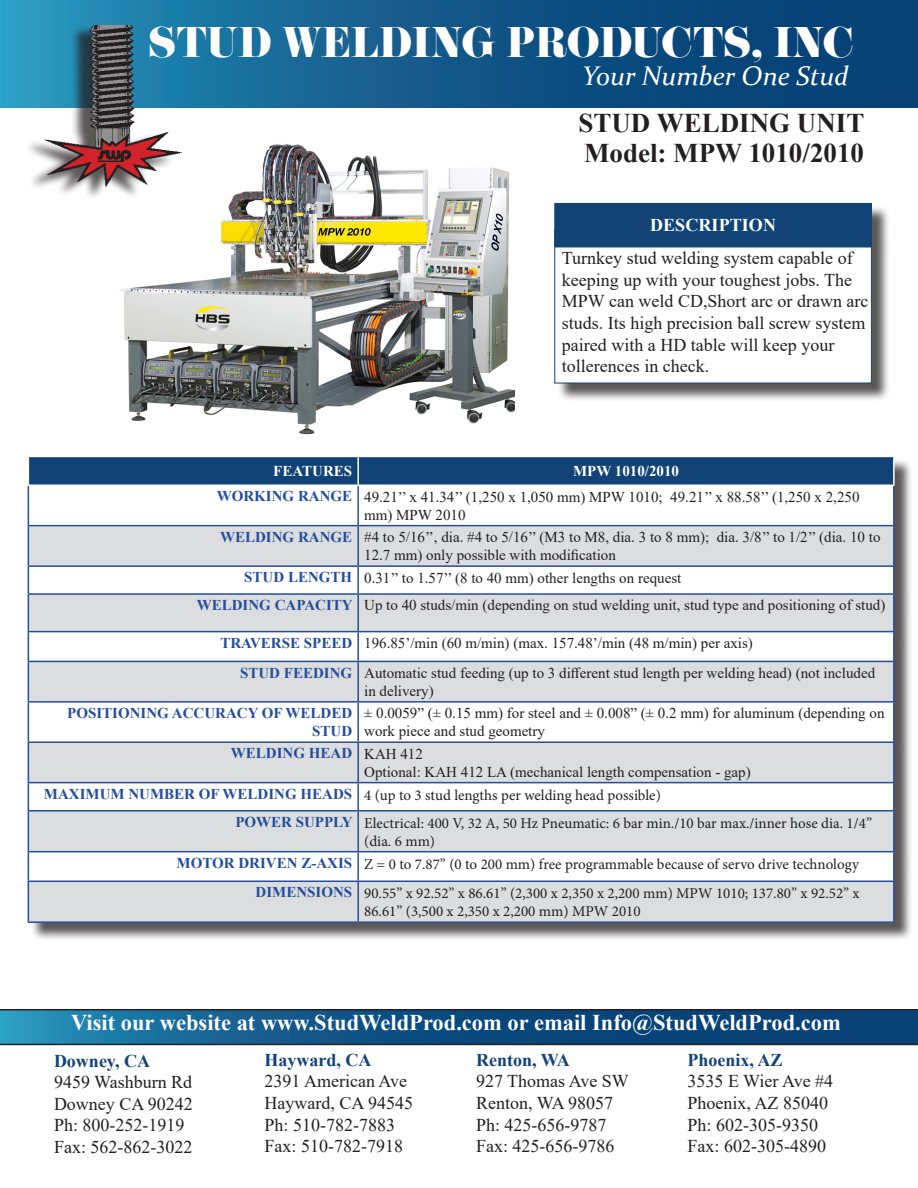
<style>
.page{position:relative;width:918px;height:1188px;background:#fff}
.page>*{position:absolute;margin:0;border:0;box-sizing:border-box;transform-origin:0 0}
.t1{font:37.5px "Eloquent JF Small Caps Pro";color:#fff}
.t2{font:700 27px "Times New Roman";color:#231f20}
.t3{font:italic 27px "Constantia";color:#fff}
.t4{font:700 22.5px "Times New Roman";color:#fff}
.t5{font:18px/21.6px "Times New Roman";color:#231f20}
.t6{font:700 18px "Times New Roman";color:#114376}
.t7{font:700 18px "Times New Roman";letter-spacing:.005em;color:#fff}
.t8{font:15px/18px "Times New Roman";color:#231f20}
.t9{font:15px/18px "Minion Pro";color:#231f20}
.t10{font:700 15px/18px "Times New Roman";color:#244e9c;text-align:right}
.t11{font:700 15px "Times New Roman";color:#fff}
</style>
<div class="page">
<svg style="left:0;top:0;width:918px;height:107px;background:#11588a"></svg>
<svg style="left:0;top:1009px;width:918px;height:36px;background:#115180"></svg>
<img style="left:120px;top:144px;width:394px;height:291px">
<div style="left:30px;top:458px;width:883px;height:484px;background:#231f20;opacity:.75"></div>
<svg style="left:29px;top:486px;width:864px;height:39px"></svg>
<svg style="left:29px;top:526px;width:864px;height:395px;fill:#dcdddf"></svg>
<hr style="left:28px;top:486px;width:1px;height:39px;background:#244e9c">
<hr style="left:357px;top:486px;width:2px;height:39px;background:#244e9c">
<hr style="left:893px;top:486px;width:2px;height:39px;background:#244e9c">
<hr style="left:28px;top:525px;width:330px;height:1px;background:#244e9c">
<hr style="left:28px;top:526px;width:1px;height:39px;background:#244e9c">
<hr style="left:358px;top:525px;width:537px;height:1px;background:#244e9c">
<hr style="left:357px;top:526px;width:2px;height:39px;background:#244e9c">
<hr style="left:893px;top:526px;width:2px;height:39px;background:#244e9c">
<hr style="left:28px;top:565px;width:330px;height:2px;background:#244e9c">
<svg style="left:28px;top:567px;width:1px;height:26px"></svg>
<hr style="left:358px;top:565px;width:537px;height:2px;background:#244e9c">
<hr style="left:357px;top:567px;width:2px;height:26px;background:#244e9c">
<hr style="left:893px;top:567px;width:2px;height:26px;background:#244e9c">
<hr style="left:28px;top:593px;width:330px;height:2px;background:#244e9c">
<hr style="left:28px;top:595px;width:1px;height:36px;background:#244e9c">
<hr style="left:358px;top:593px;width:537px;height:2px;background:#244e9c">
<hr style="left:357px;top:595px;width:2px;height:36px;background:#244e9c">
<hr style="left:893px;top:595px;width:2px;height:36px;background:#244e9c">
<hr style="left:28px;top:631px;width:330px;height:1px;background:#244e9c">
<svg style="left:28px;top:632px;width:1px;height:29px"></svg>
<hr style="left:358px;top:631px;width:537px;height:1px;background:#244e9c">
<hr style="left:357px;top:632px;width:2px;height:29px;background:#244e9c">
<hr style="left:893px;top:632px;width:2px;height:29px;background:#244e9c">
<hr style="left:28px;top:661px;width:330px;height:1px;background:#244e9c">
<hr style="left:28px;top:662px;width:1px;height:39px;background:#244e9c">
<hr style="left:358px;top:661px;width:537px;height:1px;background:#244e9c">
<hr style="left:357px;top:662px;width:2px;height:39px;background:#244e9c">
<hr style="left:893px;top:662px;width:2px;height:39px;background:#244e9c">
<hr style="left:28px;top:701px;width:330px;height:2px;background:#244e9c">
<hr style="left:28px;top:703px;width:1px;height:38px;background:#244e9c">
<hr style="left:358px;top:701px;width:537px;height:2px;background:#244e9c">
<hr style="left:357px;top:703px;width:2px;height:38px;background:#244e9c">
<hr style="left:893px;top:703px;width:2px;height:38px;background:#244e9c">
<hr style="left:28px;top:741px;width:330px;height:2px;background:#244e9c">
<hr style="left:28px;top:743px;width:1px;height:39px;background:#244e9c">
<hr style="left:358px;top:741px;width:537px;height:2px;background:#244e9c">
<hr style="left:357px;top:743px;width:2px;height:39px;background:#244e9c">
<hr style="left:893px;top:743px;width:2px;height:39px;background:#244e9c">
<hr style="left:28px;top:782px;width:330px;height:1px;background:#244e9c">
<svg style="left:28px;top:783px;width:1px;height:27px"></svg>
<hr style="left:358px;top:782px;width:537px;height:1px;background:#244e9c">
<hr style="left:357px;top:783px;width:2px;height:27px;background:#244e9c">
<hr style="left:893px;top:783px;width:2px;height:27px;background:#244e9c">
<hr style="left:28px;top:810px;width:330px;height:2px;background:#244e9c">
<hr style="left:28px;top:812px;width:1px;height:39px;background:#244e9c">
<hr style="left:358px;top:810px;width:537px;height:2px;background:#244e9c">
<hr style="left:357px;top:812px;width:2px;height:39px;background:#244e9c">
<hr style="left:893px;top:812px;width:2px;height:39px;background:#244e9c">
<hr style="left:28px;top:851px;width:330px;height:1px;background:#244e9c">
<svg style="left:28px;top:852px;width:1px;height:29px"></svg>
<hr style="left:358px;top:851px;width:537px;height:1px;background:#244e9c">
<hr style="left:357px;top:852px;width:2px;height:29px;background:#244e9c">
<hr style="left:893px;top:852px;width:2px;height:29px;background:#244e9c">
<hr style="left:28px;top:881px;width:330px;height:1px;background:#244e9c">
<hr style="left:28px;top:882px;width:1px;height:39px;background:#244e9c">
<hr style="left:358px;top:881px;width:537px;height:1px;background:#244e9c">
<hr style="left:357px;top:882px;width:2px;height:39px;background:#244e9c">
<hr style="left:893px;top:882px;width:2px;height:39px;background:#244e9c">
<hr style="left:28px;top:921px;width:330px;height:2px;background:#244e9c">
<hr style="left:358px;top:921px;width:537px;height:2px;background:#244e9c">
<div style="left:28px;top:457px;width:865px;height:27px;background:#114376"></div>
<hr style="left:357px;top:457px;width:2px;height:27px;background:#fff">
<hr style="left:893px;top:457px;width:2px;height:27px;background:#fff">
<hr style="left:28px;top:484px;width:330px;height:2px;background:#fff">
<hr style="left:358px;top:484px;width:537px;height:2px;background:#fff">
<div style="left:557px;top:205px;width:333px;height:197px;background:#231f20;opacity:.75"></div>
<div style="left:555px;top:230px;width:316px;height:153px;background:#fff"></div>
<div style="left:555px;top:203px;width:316px;height:44px;background:#114376"></div>
<div style="left:24px;top:25px;width:151px;height:177px;background:#231f20;opacity:.75"></div>
<img style="left:43px;top:26px;width:139px;height:163px">
<p class="t1" style="left:148px;top:17px;width:707px">STUD WELDING PRODUCTS, INC</p>
<p class="t3" style="left:582px;top:58px;width:268px">Your Number One Stud</p>
<p class="t2" style="left:578px;top:103px;width:288px">STUD WELDING UNIT</p>
<p class="t2" style="left:584px;top:133px;width:281px">Model: MPW 1010/2010</p>
<p class="t7" style="left:650px;top:212px;width:127px">DESCRIPTION</p>
<p class="t5" style="left:562px;top:247px;width:308px">Turnkey stud welding system capable of keeping up with your toughest jobs. The MPW can weld CD,Short arc or drawn arc studs. Its high precision ball screw system paired with a HD table will keep your tollerences in check.</p>
<p class="t11" style="left:273px;top:460px;width:80px">FEATURES</p>
<p class="t11" style="left:573px;top:460px;width:107px">MPW 1010/2010</p>
<p class="t10" style="left:217px;top:487px;width:137px">WORKING RANGE</p>
<p class="t8" style="left:364px;top:487px;width:497px">49.21’’ x 41.34’’ (1,250 x 1,050 mm) MPW 1010; 49.21’’ x 88.58’’ (1,250 x 2,250 mm) MPW 2010</p>
<p class="t10" style="left:220px;top:527px;width:134px">WELDING RANGE</p>
<p class="t8" style="left:364px;top:528px;width:518px">#4 to 5/16’’, dia. #4 to 5/16’’ (M3 to M8, dia. 3 to 8 mm); dia. 3/8’’ to 1/2’’ (dia. 10 to<br>12.7 mm) only possible with modification</p>
<p class="t10" style="left:244px;top:568px;width:109px">STUD LENGTH</p>
<p class="t8" style="left:364px;top:568px;width:319px">0.31’’ to 1.57’’ (8 to 40 mm) other lengths on request</p>
<p class="t10" style="left:197px;top:596px;width:157px">WELDING CAPACITY</p>
<p class="t8" style="left:364px;top:596px;width:523px">Up to 40 studs/min (depending on stud welding unit, stud type and positioning of stud)</p>
<p class="t10" style="left:220px;top:633px;width:133px">TRAVERSE SPEED</p>
<p class="t8" style="left:364px;top:634px;width:390px">196.85’/min (60 m/min) (max. 157.48’/min (48 m/min) per axis)</p>
<p class="t10" style="left:240px;top:663px;width:114px">STUD FEEDING</p>
<p class="t8" style="left:364px;top:663px;width:513px">Automatic stud feeding (up to 3 different stud length per welding head) (not included in delivery)</p>
<p class="t10" style="left:67px;top:704px;width:286px">POSITIONING ACCURACY OF WELDED<br>STUD</p>
<p class="t8" style="left:364px;top:704px;width:522px">± 0.0059” (± 0.15 mm) for steel and ± 0.008” (± 0.2 mm) for aluminum (depending on work piece and stud geometry</p>
<p class="t10" style="left:231px;top:744px;width:123px">WELDING HEAD</p>
<p class="t8" style="left:364px;top:744px;width:60px">KAH 412</p>
<p class="t8" style="left:364px;top:762px;width:388px">Optional: KAH 412 LA (mechanical length compensation - gap)</p>
<p class="t10" style="left:44px;top:784px;width:310px">MAXIMUM NUMBER OF WELDING HEADS</p>
<p class="t9" style="left:364px;top:786px;width:298px">4 (up to 3 stud lengths per welding head possible)</p>
<p class="t10" style="left:235px;top:812px;width:119px">POWER SUPPLY</p>
<p class="t9" style="left:364px;top:814px;width:509px">Electrical: 400 V, 32 A, 50 Hz Pneumatic: 6 bar min./10 bar max./inner hose dia. 1/4’’ (dia. 6 mm)</p>
<p class="t10" style="left:177px;top:853px;width:177px">MOTOR DRIVEN Z-AXIS</p>
<p class="t9" style="left:364px;top:855px;width:496px">Z = 0 to 7.87’’ (0 to 200 mm) free programmable because of servo drive technology</p>
<p class="t10" style="left:256px;top:883px;width:98px">DIMENSIONS</p>
<p class="t9" style="left:364px;top:884px;width:497px">90.55’’ x 92.52’’ x 86.61’’ (2,300 x 2,350 x 2,200 mm) MPW 1010; 137.80’’ x 92.52’’ x<br>86.61’’ (3,500 x 2,350 x 2,200 mm) MPW 2010</p>
<p class="t4" style="left:71px;top:1007px;width:771px">Visit our website at www.StudWeldProd.com or email Info@StudWeldProd.com</p>
<p class="t6" style="left:54px;top:1048px;width:97px">Downey, CA</p>
<p class="t5" style="left:54px;top:1071px;width:140px">9459 Washburn Rd</p>
<p class="t5" style="left:54px;top:1092px;width:140px">Downey CA 90242</p>
<p class="t5" style="left:54px;top:1114px;width:132px">Ph: 800-252-1919</p>
<p class="t5" style="left:54px;top:1136px;width:140px">Fax: 562-862-3022</p>
<p class="t6" style="left:265px;top:1047px;width:108px">Hayward, CA</p>
<p class="t5" style="left:265px;top:1070px;width:144px">2391 American Ave</p>
<p class="t5" style="left:265px;top:1092px;width:150px">Hayward, CA 94545</p>
<p class="t5" style="left:265px;top:1113px;width:132px">Ph: 510-782-7883</p>
<p class="t5" style="left:265px;top:1135px;width:140px">Fax: 510-782-7918</p>
<p class="t6" style="left:476px;top:1047px;width:95px">Renton, WA</p>
<p class="t5" style="left:476px;top:1070px;width:154px">927 Thomas Ave SW</p>
<p class="t5" style="left:476px;top:1092px;width:139px">Renton, WA 98057</p>
<p class="t5" style="left:476px;top:1113px;width:132px">Ph: 425-656-9787</p>
<p class="t5" style="left:476px;top:1135px;width:140px">Fax: 425-656-9786</p>
<p class="t6" style="left:688px;top:1047px;width:97px">Phoenix, AZ</p>
<p class="t5" style="left:688px;top:1070px;width:147px">3535 E Wier Ave #4</p>
<p class="t5" style="left:688px;top:1092px;width:142px">Phoenix, AZ 85040</p>
<p class="t5" style="left:688px;top:1113px;width:132px">Ph: 602-305-9350</p>
<p class="t5" style="left:688px;top:1135px;width:140px">Fax: 602-305-4890</p>
</div>
